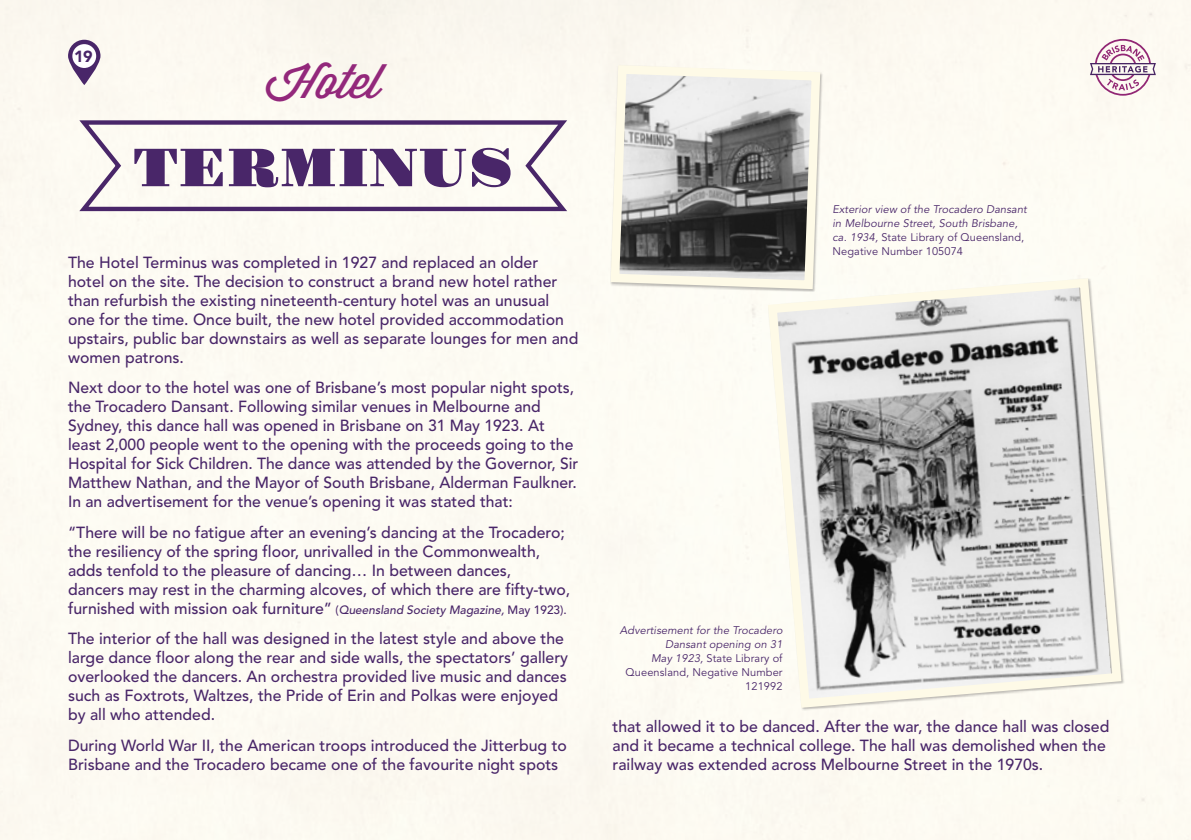
<style>
.page{position:relative;width:1191px;height:840px;background:#fff}
.page>*{position:absolute;margin:0;border:0;box-sizing:border-box;transform-origin:0 0}
.t1{font:54px "Gravitas One";letter-spacing:-.01em;color:#492669}
.Wisdom_Script{font:46.8px "Wisdom Script AI";color:#93287b}
.t2{font:900 25px "Avenir";color:#492669}
.Body{font:500 16px/19px "Avenir";color:#492669}
.t3{font:900 16px "Avenir";color:#492669}
.Photo_Caption{font:italic 11px/14px "Avenir";letter-spacing:.01em;color:#492669;text-align:right}
.s1{font-size:12px}
.s2{font-style:italic;font-size:12px}
.s3{font-style:normal}
</style>
<div class="page">
<div style="left:0;top:0;width:1191px;height:839px;background:#fdfbf3"></div>
<svg style="left:606px;top:61px;width:218px;height:232px;background:#a4a39f"></svg>
<svg style="left:763px;top:273px;width:363px;height:439px"></svg>
<svg style="left:68px;top:40px;width:32px;height:45px"></svg>
<div style="left:72px;top:44px;width:24px;height:24px;background:#fff;border-radius:50%"></div>
<svg style="left:75px;top:116px;width:497px;height:97px"></svg>
<p class="t2" style="left:76px;top:42px;width:16px">1</p>
<p class="t3" style="left:74px;top:47px;width:20px">19</p>
<p class="Wisdom_Script" style="left:265px;top:45px;width:117px">Hotel</p>
<p class="t1" style="left:133px;top:135px;width:383px">TERMINUS</p>
<p class="Body" style="left:68px;top:253px;width:512px">The Hotel Terminus was completed in 1927 and replaced an older hotel on the site. The decision to construct a brand new hotel rather than refurbish the existing nineteenth-century hotel was an unusual one for the time. Once built, the new hotel provided accommodation upstairs, public bar downstairs as well as separate lounges for men and women patrons.</p>
<p class="Body" style="left:68px;top:378px;width:512px">Next door to the hotel was one of Brisbane’s most popular night spots, the Trocadero Dansant. Following similar venues in Melbourne and Sydney, this dance hall was opened in Brisbane on 31 May 1923. At least 2,000 people went to the opening with the proceeds going to the Hospital for Sick Children. The dance was attended by the Governor, Sir Matthew Nathan, and the Mayor of South Brisbane, Alderman Faulkner.<br>In an advertisement for the venue’s opening it was stated that:</p>
<p class="Body" style="left:68px;top:522px;width:504px">“There will be no fatigue after an evening’s dancing at the Trocadero; the resiliency of the spring floor, unrivalled in the Commonwealth, adds tenfold to the pleasure of dancing… In between dances, dancers may rest in the charming alcoves, of which there are fifty-two, furnished with mission oak furniture” <span class="s1">(</span><span class="s2">Queensland Society Magazine,</span> <span class="s1">May 1923).</span></p>
<p class="Body" style="left:68px;top:629px;width:501px">The interior of the hall was designed in the latest style and above the large dance floor along the rear and side walls, the spectators’ gallery overlooked the dancers. An orchestra provided live music and dances such as Foxtrots, Waltzes, the Pride of Erin and Polkas were enjoyed by all who attended.</p>
<p class="Body" style="left:68px;top:735px;width:500px">During World War II, the American troops introduced the Jitterbug to<br>Brisbane and the Trocadero became one of the favourite night spots</p>
<p class="Photo_Caption" style="left:832px;top:202px;width:196px;text-align:left">Exterior view of the Trocadero Dansant in Melbourne Street, South Brisbane, ca. 1934, <span class="s3">State Library of Queensland, Negative Number 105074</span></p>
<p class="Photo_Caption" style="left:620px;top:623px;width:164px">Advertisement for the Trocadero<br>Dansant opening on 31<br>May 1923, <span class="s3">State Library of<br>Queensland, Negative Number<br>121992</span></p>
<p class="Body" style="left:612px;top:716px;width:498px">that allowed it to be danced. After the war, the dance hall was closed and it became a technical college. The hall was demolished when the railway was extended across Melbourne Street in the 1970s.</p>
</div>
